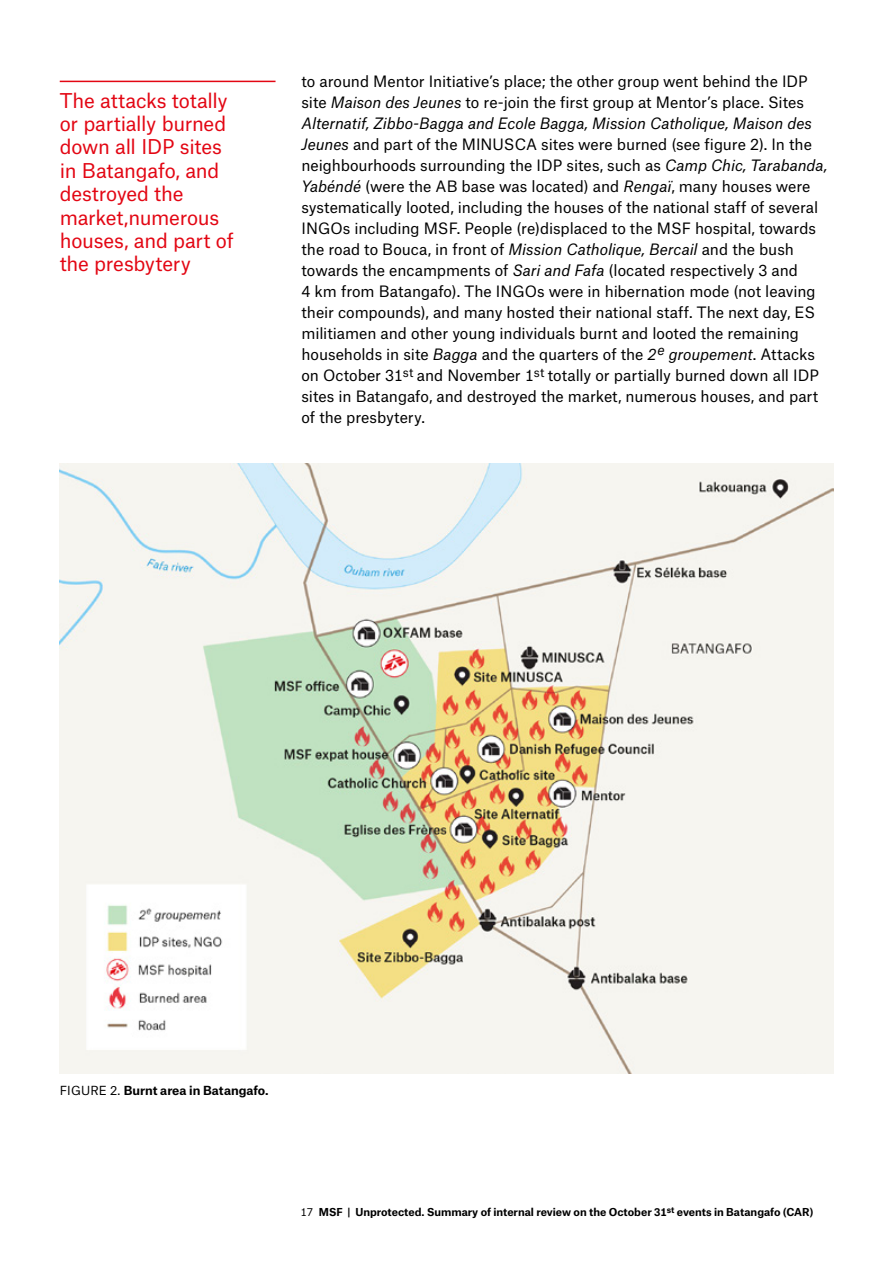
<style>
.page{position:relative;width:893px;height:1263px;background:#fff}
.page>*{position:absolute;margin:0;border:0;box-sizing:border-box;transform-origin:0 0}
.t1{font:19.5px/23.4px "Atlas Grotesk TF";letter-spacing:-.015em;color:#e30613}
.t2{font:15px/21px "Atlas Grotesk TF";letter-spacing:-.005em;color:#000}
.t3{font:700 12px "Atlas Grotesk TF";color:#000}
.t4{font:700 10.5px "Atlas Grotesk TF";color:#000}
.s1{font-style:italic}
.s2{font-weight:400}
</style>
<div class="page">
<img style="left:60px;top:463px;width:773px;height:611px">
<hr style="left:60px;top:81px;width:216px;height:1px;background:#e30613">
<h1 class="t1" style="left:60px;top:86px;width:176px">The attacks totally or partially burned down all IDP sites in Batangafo, and destroyed the market,numerous houses, and part of the presbytery</h1>
<p class="t2" style="left:301px;top:69px;width:527px">to around Mentor Initiative’s place; the other group went behind the IDP site <span class="s1">Maison des Jeunes</span> to re-join the first group at Mentor’s place. Sites <span class="s1">Alternatif, Zibbo-Bagga and Ecole Bagga, Mission Catholique, Maison des Jeunes</span> and part of the MINUSCA sites were burned (see figure 2). In the neighbourhoods surrounding the IDP sites, such as <span class="s1">Camp Chic, Tarabanda, Yabéndé</span> (were the AB base was located) and <span class="s1">Rengaï</span>, many houses were systematically looted, including the houses of the national staff of several INGOs including MSF. People (re)displaced to the MSF hospital, towards the road to Bouca, in front of <span class="s1">Mission Catholique, Bercail</span> and the bush towards the encampments of <span class="s1">Sari and Fafa</span> (located respectively 3 and<br>4 km from Batangafo). The INGOs were in hibernation mode (not leaving their compounds), and many hosted their national staff. The next day, ES militiamen and other young individuals burnt and looted the remaining households in site <span class="s1">Bagga</span> and the quarters of the <span class="s1">2</span><sup>e</sup> <span class="s1">groupement</span>. Attacks on October 31<sup>st</sup> and November 1<sup>st</sup> totally or partially burned down all IDP sites in Batangafo, and destroyed the market, numerous houses, and part of the presbytery.</p>
<p class="t3" style="left:60px;top:1080px;width:210px"><span class="s2">FIGURE 2.</span> Burnt area in Batangafo.</p>
<p class="t4" style="left:301px;top:1203px;width:514px"><span class="s2">17</span> MSF | Unprotected. Summary of internal review on the October 31<sup>st</sup> events in Batangafo (CAR)</p>
</div>
